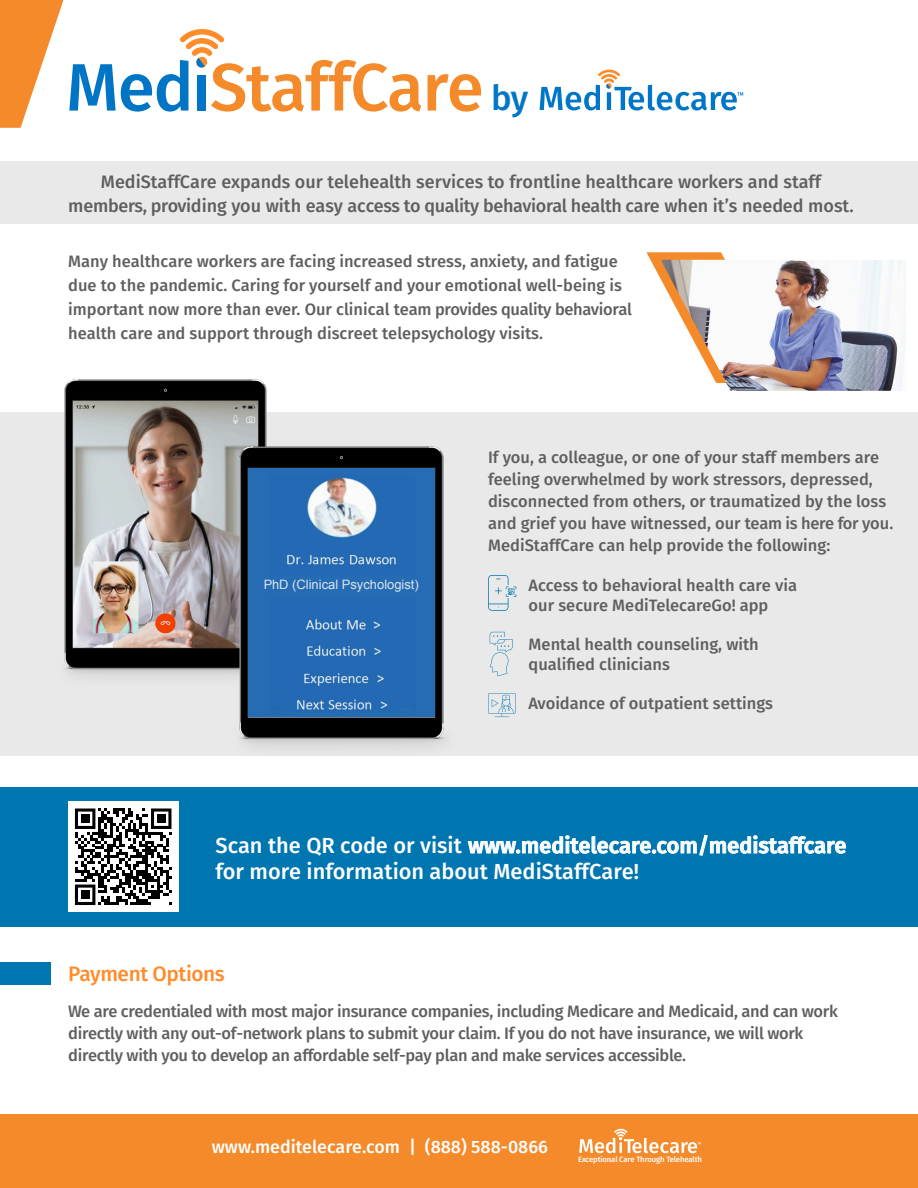
<style>
.page{position:relative;width:918px;height:1188px;background:#fff}
.page>*{position:absolute;margin:0;border:0;box-sizing:border-box;transform-origin:0 0}
.t1{font:500 34.5px "Fira Sans";color:#0076c8}
.t2{font:500 21.75px/26.4px "Fira Sans";color:#fff}
.t3{font:500 20.85px "Fira Sans";letter-spacing:-.02em;color:#ff8c2b}
.t4{font:500 18px/23.9px "Fira Sans";color:#5f5f5f;text-align:center}
.t5{font:500 17.85px "Fira Sans";color:#fff}
.t6{font:500 16.5px/22px "Fira Sans";color:#5f5f5f}
.t7{font:500 16.5px/22px "Fira Sans";letter-spacing:-.02em;color:#5f5f5f}
.t8{font:12.9px "Arial";color:#f1f1f0}
.t9{font:500 7.8px "Fira Sans";letter-spacing:-.02em;color:#fff}
</style>
<div class="page">
<svg style="left:0;top:0;width:63px;height:128px"></svg>
<div style="left:0;top:787px;width:918px;height:139px;background:#0076b1"></div>
<div style="left:0;top:412px;width:918px;height:344px;background:#e9e9e9"></div>
<div style="left:0;top:161px;width:918px;height:62px;background:#e9e9e9"></div>
<svg style="left:646px;top:252px;width:79px;height:28px"></svg>
<img style="left:661px;top:260px;width:245px;height:131px">
<svg style="left:468px;top:835px;width:378px;height:21px"></svg>
<div style="left:0;top:1114px;width:918px;height:74px;background:#f58a2b"></div>
<svg style="left:579px;top:1129px;width:122px;height:24px"></svg>
<div style="left:0;top:962px;width:51px;height:23px;background:#0076b1"></div>
<svg style="left:428px;top:74px;width:53px;height:38px"></svg>
<svg style="left:69px;top:29px;width:352px;height:83px"></svg>
<svg style="left:540px;top:70px;width:203px;height:40px"></svg>
<img style="left:63px;top:379px;width:204px;height:298px">
<svg style="left:488px;top:693px;width:28px;height:24px"></svg>
<svg style="left:490px;top:632px;width:22px;height:44px"></svg>
<svg style="left:488px;top:575px;width:28px;height:36px"></svg>
<div style="left:68px;top:802px;width:110px;height:110px;background:#fff"></div>
<svg style="left:75px;top:809px;width:96px;height:96px"></svg>
<div style="left:81px;top:814px;width:9px;height:9px;background:#000"></div>
<div style="left:157px;top:814px;width:9px;height:9px;background:#000"></div>
<div style="left:81px;top:890px;width:9px;height:9px;background:#000"></div>
<img style="left:225px;top:439px;width:222px;height:308px">
<div style="left:248px;top:468px;width:186px;height:249px;background:#256cb4"></div>
<img style="left:275px;top:477px;width:121px;height:233px">
<div style="left:255px;top:576px;width:175px;height:20px;background:#256cb4"></div>
<h1 class="t1" style="left:491px;top:74px;width:39px">by</h1>
<p class="t4" style="left:68px;top:170px;width:787px">MediStaffCare expands our telehealth services to frontline healthcare workers and staff members, providing you with easy access to quality behavioral health care when it’s needed most.</p>
<p class="t6" style="left:68px;top:249px;width:565px;line-height:24px">Many healthcare workers are facing increased stress, anxiety, and fatigue due to the pandemic. Caring for yourself and your emotional well-being is important now more than ever. Our clinical team provides quality behavioral health care and support through discreet telepsychology visits.</p>
<p class="t8" style="left:263px;top:576px;width:157px">PhD (Clinical Psychologist)</p>
<p class="t6" style="left:488px;top:447px;width:407px">If you, a colleague, or one of your staff members are feeling overwhelmed by work stressors, depressed, disconnected from others, or traumatized by the loss and grief you have witnessed, our team is here for you.<br>MediStaffCare can help provide the following:</p>
<p class="t6" style="left:529px;top:575px;width:270px;line-height:19.8px">Access to behavioral health care via our secure MediTelecareGo! app</p>
<p class="t6" style="left:529px;top:635px;width:232px;line-height:19.8px">Mental health counseling, with qualified clinicians</p>
<p class="t6" style="left:529px;top:693px;width:246px">Avoidance of outpatient settings</p>
<h2 class="t2" style="left:215px;top:832px;width:633px">Scan the QR code or visit www.meditelecare.com/medistaffcare for more information about MediStaffCare!</h2>
<p class="t3" style="left:68px;top:959px;width:158px">Payment Options</p>
<p class="t7" style="left:68px;top:1000px;width:771px">We are credentialed with most major insurance companies, including Medicare and Medicaid, and can work directly with any out-of-network plans to submit your claim. If you do not have insurance, we will work directly with you to develop an affordable self-pay plan and make services accessible.</p>
<p class="t5" style="left:212px;top:1134px;width:338px">www.meditelecare.com | (888) 588-0866</p>
<p class="t9" style="left:578px;top:1154px;width:125px">Exceptional Care Through Telehealth</p>
</div>
